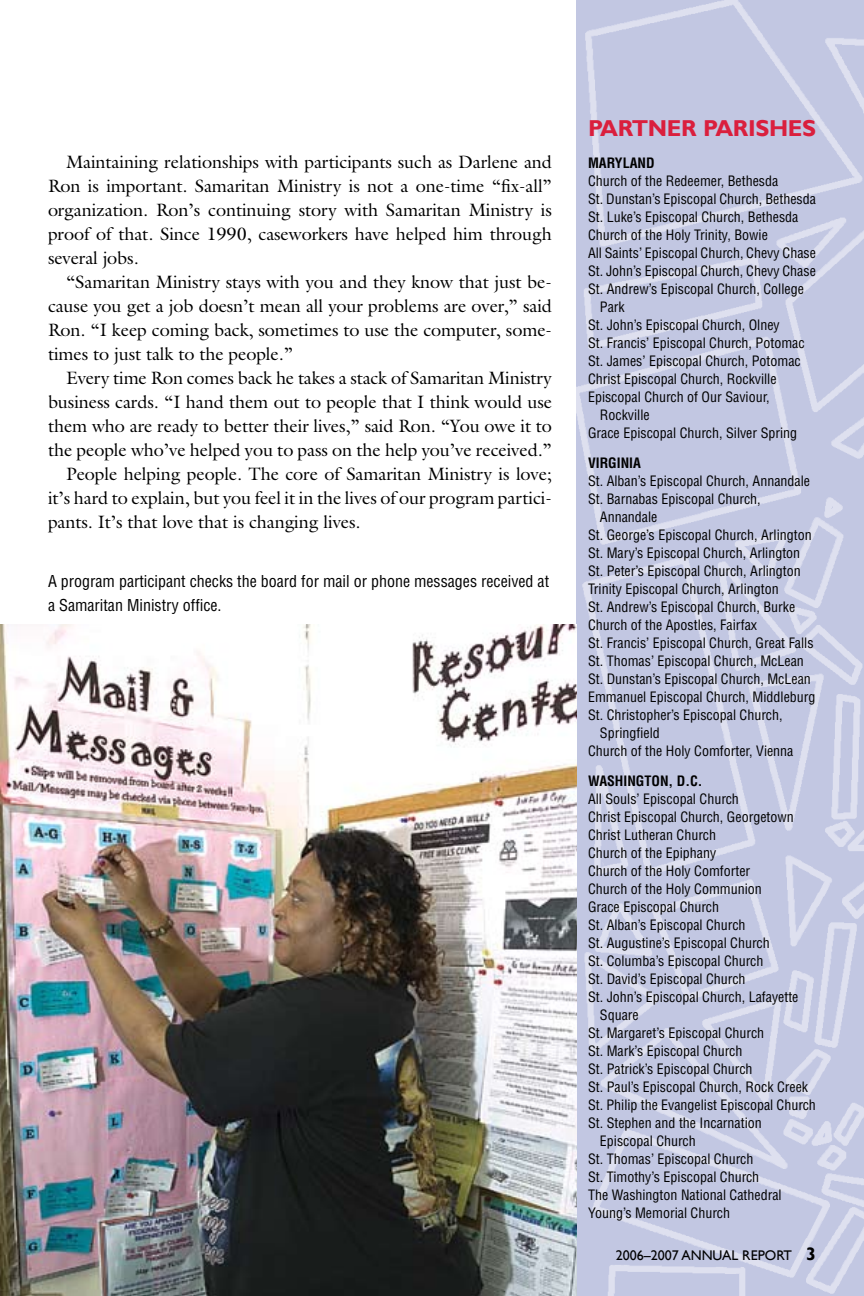
<style>
.page{position:relative;width:864px;height:1296px;background:#fff}
.page>*{position:absolute;margin:0;border:0;box-sizing:border-box;transform-origin:0 0}
.t1{font:700 23px "Gill Sans";letter-spacing:-.015em;color:#da1f3d}
.t2{font:18px/24px "Galliard";letter-spacing:-.005em;color:#000;text-align:justify}
.t3{font:condensed 16px/24px "Helvetica LT Std";color:#000}
.t4{font:condensed 14px "Helvetica LT Std";color:#000}
.t5{font:700 condensed 14px "Helvetica LT Std";color:#000}
.t6{font:14px "Gill Sans";color:#000}
</style>
<div class="page">
<img style="left:576px;top:0;width:288px;height:1296px">
<img style="left:0;top:624px;width:576px;height:672px">
<svg style="left:807px;top:1248px;width:7px;height:12px"></svg>
<p class="t2" style="left:48px;top:150px;width:506px;text-indent:18px">Maintaining relationships with participants such as Darlene and Ron is important. Samaritan Ministry is not a one-time “fix-all” organi-zation. Ron’s continu-ing story with Samaritan Ministry is proof of that. Since 1990, case-workers have helped him through several jobs.</p>
<p class="t2" style="left:48px;top:270px;width:506px;text-indent:18px">“Samaritan Ministry stays with you and they know that just be&shy;cause you get a job doesn’t mean all your problems are over,” said Ron. “I keep coming back, sometimes to use the computer, some&shy;times to just talk to the people.”</p>
<p class="t2" style="left:66px;top:366px;width:487px">Every time Ron comes back he takes a stack of Samaritan Ministry</p>
<p class="t2" style="left:48px;top:390px;width:506px">business cards. “I hand them out to people that I think would use</p>
<p class="t2" style="left:48px;top:414px;width:506px">them who are ready to better their lives,” said Ron. “You owe it to</p>
<p class="t2" style="left:48px;top:438px;width:506px">the people who’ve helped you to pass on the help you’ve received.”</p>
<p class="t2" style="left:66px;top:462px;width:488px">People helping people. The core of Samaritan Ministry is love;</p>
<p class="t2" style="left:48px;top:486px;width:505px">it’s hard to explain, but you feel it in the lives of our program partici-</p>
<p class="t2" style="left:48px;top:510px;width:314px">pants. It’s that love that is changing lives.</p>
<p class="t3" style="left:48px;top:570px;width:503px">A program participant checks the board for mail or phone messages received at a Samaritan Ministry office.</p>
<h1 class="t1" style="left:588px;top:114px;width:230px">PARTNER PARISHES</h1>
<p class="t5" style="left:588px;top:154px;width:68px">MARYLAND</p>
<p class="t4" style="left:588px;top:172px;width:192px">Church of the Redeemer, Bethesda</p>
<p class="t4" style="left:588px;top:190px;width:229px">St. Dunstan’s Episcopal Church, Bethesda</p>
<p class="t4" style="left:588px;top:208px;width:212px">St. Luke’s Episcopal Church, Bethesda</p>
<p class="t4" style="left:588px;top:226px;width:181px">Church of the Holy Trinity, Bowie</p>
<p class="t4" style="left:588px;top:244px;width:230px">All Saints’ Episcopal Church, Chevy Chase</p>
<p class="t4" style="left:588px;top:262px;width:229px">St. John’s Episcopal Church, Chevy Chase</p>
<p class="t4" style="left:588px;top:280px;width:217px">St. Andrew’s Episcopal Church, College</p>
<p class="t4" style="left:600px;top:298px;width:26px">Park</p>
<p class="t4" style="left:588px;top:316px;width:193px">St. John’s Episcopal Church, Olney</p>
<p class="t4" style="left:588px;top:334px;width:218px">St. Francis’ Episcopal Church, Potomac</p>
<p class="t4" style="left:588px;top:352px;width:214px">St. James’ Episcopal Church, Potomac</p>
<p class="t4" style="left:588px;top:370px;width:190px">Christ Episcopal Church, Rockville</p>
<p class="t4" style="left:588px;top:388px;width:183px">Episcopal Church of Our Saviour,</p>
<p class="t4" style="left:600px;top:406px;width:51px">Rockville</p>
<p class="t4" style="left:588px;top:424px;width:211px">Grace Episcopal Church, Silver Spring</p>
<p class="t5" style="left:588px;top:454px;width:54px">VIRGINIA</p>
<p class="t4" style="left:588px;top:472px;width:224px">St. Alban’s Episcopal Church, Annandale</p>
<p class="t4" style="left:588px;top:490px;width:174px">St. Barnabas Episcopal Church,</p>
<p class="t4" style="left:600px;top:508px;width:59px">Annandale</p>
<p class="t4" style="left:588px;top:526px;width:225px">St. George’s Episcopal Church, Arlington</p>
<p class="t4" style="left:588px;top:544px;width:214px">St. Mary’s Episcopal Church, Arlington</p>
<p class="t4" style="left:588px;top:562px;width:214px">St. Peter’s Episcopal Church, Arlington</p>
<p class="t4" style="left:588px;top:580px;width:192px">Trinity Episcopal Church, Arlington</p>
<p class="t4" style="left:588px;top:598px;width:209px">St. Andrew’s Episcopal Church, Burke</p>
<p class="t4" style="left:588px;top:616px;width:171px">Church of the Apostles, Fairfax</p>
<p class="t4" style="left:588px;top:634px;width:227px">St. Francis’ Episcopal Church, Great Falls</p>
<p class="t4" style="left:588px;top:652px;width:217px">St. Thomas’ Episcopal Church, McLean</p>
<p class="t4" style="left:588px;top:670px;width:224px">St. Dunstan’s Episcopal Church, McLean</p>
<p class="t4" style="left:588px;top:688px;width:229px">Emmanuel Episcopal Church, Middleburg</p>
<p class="t4" style="left:588px;top:706px;width:196px">St. Christopher’s Episcopal Church,</p>
<p class="t4" style="left:600px;top:724px;width:61px">Springfield</p>
<p class="t4" style="left:588px;top:742px;width:207px">Church of the Holy Comforter, Vienna</p>
<p class="t5" style="left:588px;top:772px;width:116px">WASHINGTON, D.C.</p>
<p class="t4" style="left:588px;top:790px;width:152px">All Souls’ Episcopal Church</p>
<p class="t4" style="left:588px;top:808px;width:207px">Christ Episcopal Church, Georgetown</p>
<p class="t4" style="left:588px;top:826px;width:130px">Christ Lutheran Church</p>
<p class="t4" style="left:588px;top:844px;width:130px">Church of the Epiphany</p>
<p class="t4" style="left:588px;top:862px;width:164px">Church of the Holy Comforter</p>
<p class="t4" style="left:588px;top:880px;width:175px">Church of the Holy Communion</p>
<p class="t4" style="left:588px;top:898px;width:133px">Grace Episcopal Church</p>
<p class="t4" style="left:588px;top:916px;width:159px">St. Alban’s Episcopal Church</p>
<p class="t4" style="left:588px;top:934px;width:183px">St. Augustine’s Episcopal Church</p>
<p class="t4" style="left:588px;top:952px;width:177px">St. Columba’s Episcopal Church</p>
<p class="t4" style="left:588px;top:970px;width:159px">St. David’s Episcopal Church</p>
<p class="t4" style="left:588px;top:988px;width:212px">St. John’s Episcopal Church, Lafayette</p>
<p class="t4" style="left:600px;top:1006px;width:40px">Square</p>
<p class="t4" style="left:588px;top:1024px;width:178px">St. Margaret’s Episcopal Church</p>
<p class="t4" style="left:588px;top:1042px;width:156px">St. Mark’s Episcopal Church</p>
<p class="t4" style="left:588px;top:1060px;width:166px">St. Patrick’s Episcopal Church</p>
<p class="t4" style="left:588px;top:1078px;width:222px">St. Paul’s Episcopal Church, Rock Creek</p>
<p class="t4" style="left:588px;top:1096px;width:229px">St. Philip the Evangelist Episcopal Church</p>
<p class="t4" style="left:588px;top:1114px;width:175px">St. Stephen and the Incarnation</p>
<p class="t4" style="left:600px;top:1132px;width:97px">Episcopal Church</p>
<p class="t4" style="left:588px;top:1150px;width:167px">St. Thomas’ Episcopal Church</p>
<p class="t4" style="left:588px;top:1168px;width:173px">St. Timothy’s Episcopal Church</p>
<p class="t4" style="left:588px;top:1186px;width:195px">The Washington National Cathedral</p>
<p class="t4" style="left:588px;top:1204px;width:144px">Young’s Memorial Church</p>
<p class="t6" style="left:616px;top:1247px;width:178px">2006–2007 ANNUAL REPORT</p>
</div>
